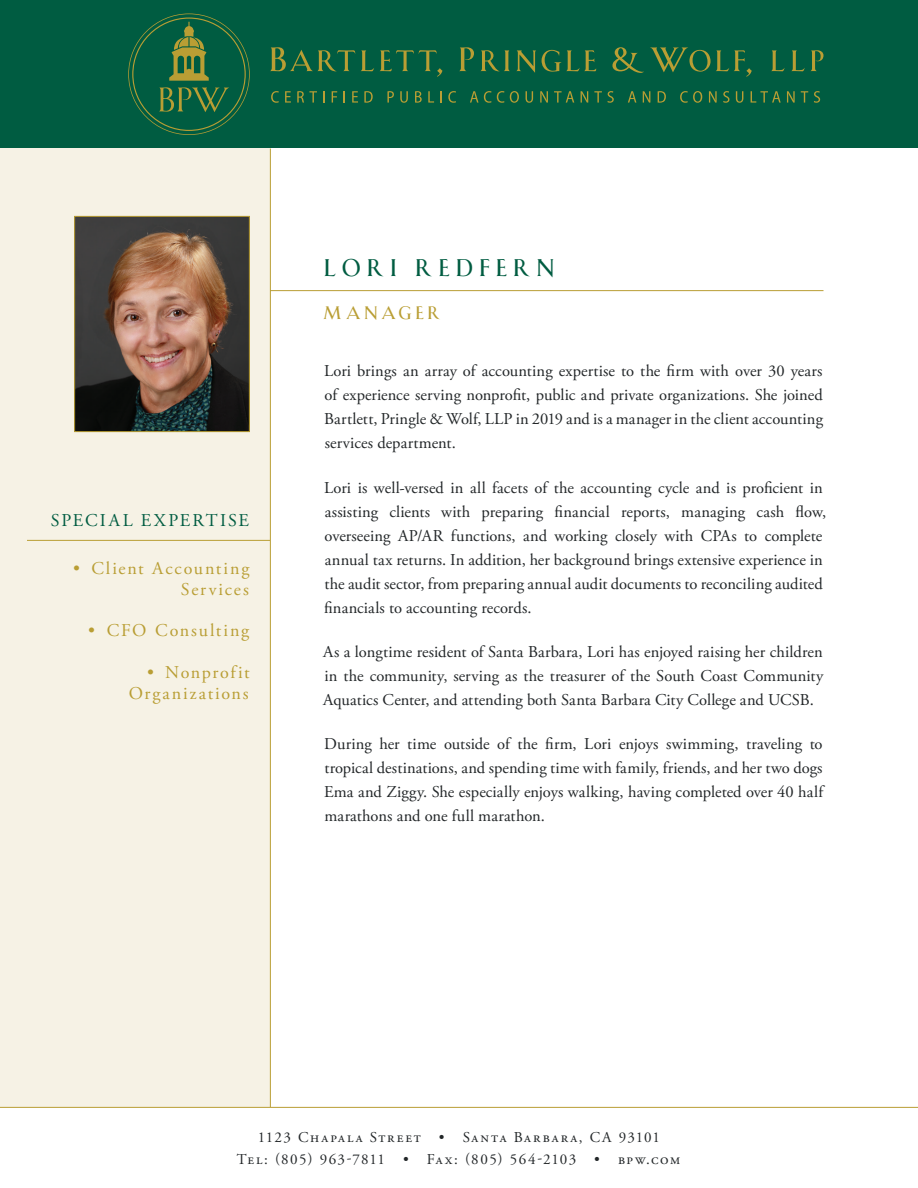
<style>
.page{position:relative;width:918px;height:1188px;background:#fff}
.page>*{position:absolute;margin:0;border:0;box-sizing:border-box;transform-origin:0 0}
.t1{font:700 24px "Shango";letter-spacing:.25em;color:#005c41}
.t2{font:18px/21px "Adobe Garamond Pro";letter-spacing:.1em;color:#b99e34;text-align:right}
.t3{font:18px "Adobe Garamond Pro";letter-spacing:.115em;color:#005c41}
.t4{font:700 18px "Shango";letter-spacing:.195em;color:#b99e34}
.t5{font:16.5px/24px "Adobe Garamond Pro";letter-spacing:.005em;color:#222628;text-align:justify}
.t6{font:15px/21.8px "Adobe Garamond Pro";letter-spacing:.105em;color:#222628;text-align:center}
</style>
<div class="page">
<div style="left:0;top:0;width:270px;height:1107px;background:#f6f2e5"></div>
<div style="left:0;top:0;width:918px;height:148px;background:#005c41"></div>
<hr style="left:270px;top:148px;width:1px;height:959px;background:#b99e34">
<hr style="left:270px;top:290px;width:554px;height:1px;background:#b99e34">
<hr style="left:0;top:1107px;width:918px;height:1px;background:#b99e34">
<hr style="left:27px;top:540px;width:243px;height:1px;background:#b99e34">
<svg style="left:270px;top:47px;width:85px;height:24px"></svg>
<svg style="left:361px;top:50px;width:13px;height:21px"></svg>
<svg style="left:459px;top:47px;width:15px;height:24px"></svg>
<svg style="left:481px;top:50px;width:29px;height:21px"></svg>
<svg style="left:516px;top:50px;width:20px;height:23px"></svg>
<svg style="left:542px;top:50px;width:54px;height:22px"></svg>
<svg style="left:612px;top:47px;width:32px;height:26px"></svg>
<svg style="left:771px;top:50px;width:14px;height:21px"></svg>
<svg style="left:791px;top:50px;width:33px;height:21px"></svg>
<svg style="left:271px;top:91px;width:8px;height:12px"></svg>
<svg style="left:285px;top:91px;width:6px;height:12px"></svg>
<svg style="left:297px;top:91px;width:20px;height:12px"></svg>
<svg style="left:323px;top:91px;width:1px;height:12px"></svg>
<svg style="left:332px;top:91px;width:5px;height:12px"></svg>
<svg style="left:344px;top:91px;width:1px;height:12px"></svg>
<svg style="left:352px;top:91px;width:6px;height:12px"></svg>
<svg style="left:364px;top:91px;width:9px;height:12px"></svg>
<svg style="left:387px;top:91px;width:7px;height:12px"></svg>
<svg style="left:400px;top:91px;width:8px;height:12px"></svg>
<svg style="left:415px;top:91px;width:7px;height:12px"></svg>
<svg style="left:428px;top:91px;width:6px;height:12px"></svg>
<svg style="left:440px;top:91px;width:2px;height:12px"></svg>
<svg style="left:448px;top:91px;width:8px;height:12px"></svg>
<svg style="left:470px;top:91px;width:34px;height:12px"></svg>
<svg style="left:510px;top:91px;width:9px;height:12px"></svg>
<svg style="left:526px;top:91px;width:7px;height:12px"></svg>
<svg style="left:540px;top:91px;width:8px;height:12px"></svg>
<svg style="left:554px;top:91px;width:20px;height:12px"></svg>
<svg style="left:581px;top:91px;width:7px;height:12px"></svg>
<svg style="left:594px;top:91px;width:20px;height:12px"></svg>
<svg style="left:628px;top:91px;width:8px;height:12px"></svg>
<svg style="left:643px;top:91px;width:7px;height:12px"></svg>
<svg style="left:658px;top:91px;width:8px;height:12px"></svg>
<svg style="left:680px;top:91px;width:22px;height:12px"></svg>
<svg style="left:709px;top:91px;width:8px;height:12px"></svg>
<svg style="left:723px;top:91px;width:6px;height:12px"></svg>
<svg style="left:736px;top:91px;width:7px;height:12px"></svg>
<svg style="left:751px;top:91px;width:30px;height:12px"></svg>
<svg style="left:787px;top:91px;width:8px;height:12px"></svg>
<svg style="left:801px;top:91px;width:7px;height:12px"></svg>
<svg style="left:814px;top:91px;width:6px;height:12px"></svg>
<svg style="left:380px;top:50px;width:63px;height:27px"></svg>
<svg style="left:650px;top:47px;width:102px;height:30px"></svg>
<svg style="left:128px;top:14px;width:122px;height:121px"></svg>
<img style="left:76px;top:218px;width:172px;height:212px">
<div style="left:74px;top:216px;width:176px;height:216px;border:1px solid #b99e34"></div>
<p class="t3" style="left:51px;top:510px;width:200px">SPECIAL EXPERTISE</p>
<p class="t2" style="left:73px;top:558px;width:178px">• Client Accounting<br>Services</p>
<p class="t2" style="left:88px;top:621px;width:163px">• CFO Consulting</p>
<p class="t2" style="left:129px;top:662px;width:122px">• Nonprofit<br>Organizations</p>
<h1 class="t1" style="left:324px;top:252px;width:232px">LORI REDFERN</h1>
<p class="t4" style="left:323px;top:301px;width:119px">MANAGER</p>
<p class="t5" style="left:324px;top:360px;width:501px">Lori brings an array of accounting expertise to the firm with over 30 years of experience serving nonprofit, public and private organizations. She joined Bartlett, Pringle &amp; Wolf, LLP in 2019 and is a manager in the client accounting services department.</p>
<p class="t5" style="left:324px;top:476px;width:504px;text-align:left">Lori is well-versed in all facets of the accounting cycle and is proficient in assisting clients with preparing financial reports, managing cash flow, overseeing AP/AR functions, and working closely with CPAs to complete annual tax returns. In addition, her background brings extensive experience in the audit sector, from preparing annual audit documents to reconciling audited financials to accounting records.</p>
<p class="t5" style="left:323px;top:640px;width:502px">As a longtime resident of Santa Barbara, Lori has enjoyed raising her children in the community, serving as the treasurer of the South Coast Community Aquatics Center, and attending both Santa Barbara City College and UCSB.</p>
<p class="t5" style="left:324px;top:733px;width:501px">During her time outside of the firm, Lori enjoys swimming, traveling to tropical destinations, and spending time with family, friends, and her two dogs Ema and Ziggy. She especially enjoys walking, having completed over 40 half marathons and one full marathon.</p>
<p class="t6" style="left:237px;top:1127px;width:445px">1123 Chapala Street • Santa Barbara, CA 93101<br>Tel: (805) 963-7811 • Fax: (805) 564-2103 • bpw.com</p>
</div>
